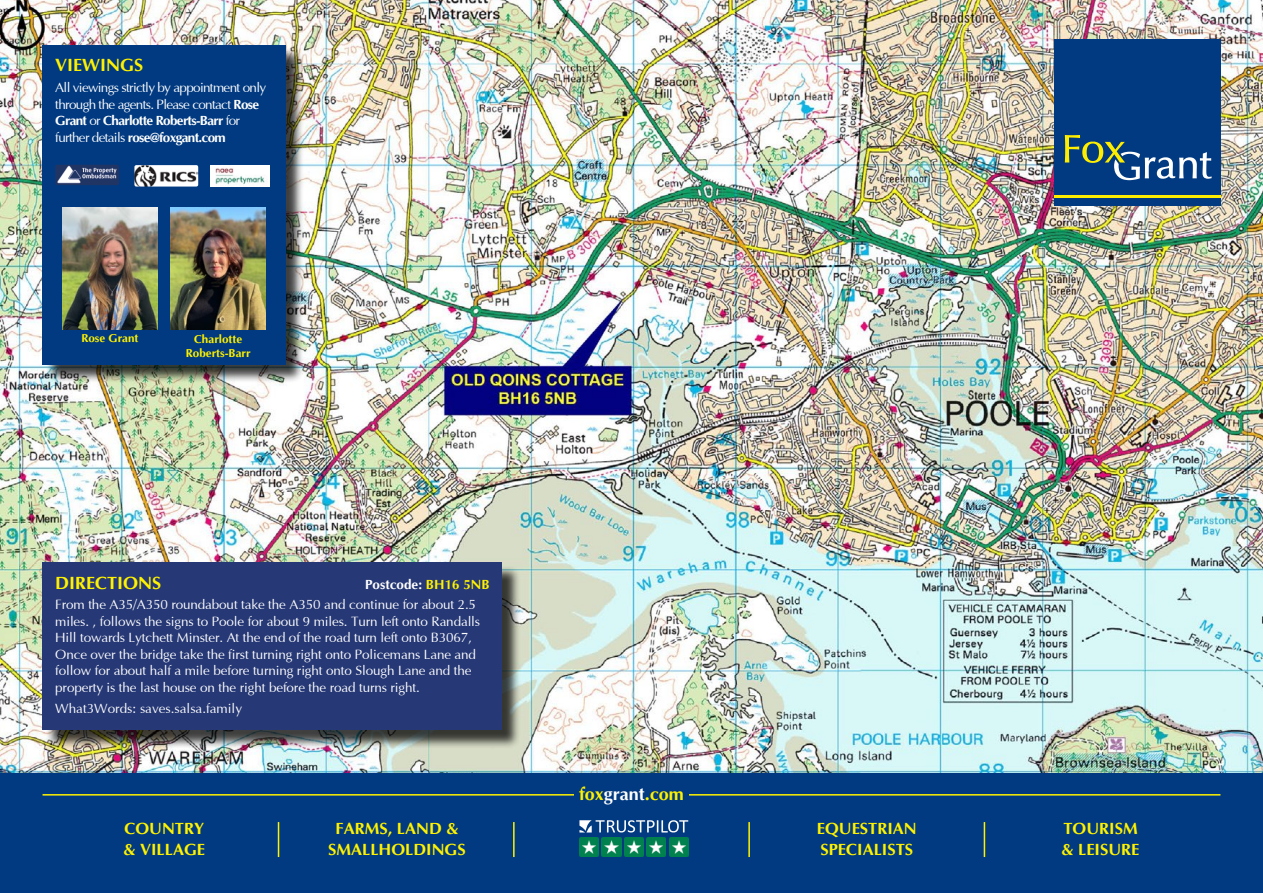
<style>
.page{position:relative;width:1263px;height:893px;background:#013a81}
.page>*{position:absolute;margin:0;border:0;box-sizing:border-box;transform-origin:0 0}
.t1{font:700 18px "Optima";color:#fff200}
.t2{font:700 16.5px/20.7px "Optima";color:#fff200}
.t3{font:13.5px/16.5px "Optima";letter-spacing:-.01em;color:#fff}
.t4{font:13.5px/16.5px "Optima";letter-spacing:-.05em;color:#fff}
.t5{font:700 11.7px/14.2px "Optima";color:#fff200;text-align:center}
.s1{font-weight:700}
.s2{font-weight:700;color:#fff200}
.s3{color:#fff}
</style>
<div class="page">
<hr style="left:43px;top:794px;width:1177px;height:2px;background:#fff200">
<img style="left:0;top:0;width:1263px;height:772px">
<div style="left:574px;top:787px;width:115px;height:13px;background:#013a81"></div>
<div style="left:1054px;top:39px;width:166px;height:166px;background:#013a81"></div>
<hr style="left:1054px;top:195px;width:166px;height:2px;background:#ffed00">
<svg style="left:1065px;top:135px;width:146px;height:45px"></svg>
<div style="left:45px;top:565px;width:476px;height:184px;background:#000;opacity:.75"></div>
<div style="left:43px;top:562px;width:459px;height:168px;background:#263875"></div>
<hr style="left:278px;top:822px;width:1px;height:35px;background:#fff200">
<hr style="left:513px;top:822px;width:2px;height:35px;background:#fff200">
<hr style="left:748px;top:822px;width:2px;height:35px;background:#fff200">
<hr style="left:984px;top:822px;width:1px;height:35px;background:#fff200">
<img style="left:579px;top:838px;width:20px;height:19px">
<img style="left:602px;top:838px;width:19px;height:19px">
<img style="left:624px;top:838px;width:19px;height:19px">
<img style="left:647px;top:838px;width:19px;height:19px">
<img style="left:669px;top:838px;width:19px;height:19px">
<svg style="left:579px;top:820px;width:109px;height:12px"></svg>
<div style="left:45px;top:48px;width:260px;height:335px;background:#000;opacity:.75"></div>
<div style="left:43px;top:45px;width:243px;height:320px;background:#013a81"></div>
<img style="left:55px;top:165px;width:64px;height:20px">
<img style="left:63px;top:208px;width:95px;height:122px">
<img style="left:170px;top:208px;width:95px;height:122px">
<img style="left:134px;top:165px;width:64px;height:22px">
<img style="left:211px;top:165px;width:59px;height:21px">
<h1 class="t1" style="left:55px;top:55px;width:90px">VIEWINGS</h1>
<p class="t4" style="left:55px;top:80px;width:212px">All viewings strictly by appointment only through the agents. Please contact <span class="s1">Rose Grant</span> or <span class="s1">Charlotte Roberts-Barr</span> for further details <span class="s1">rose@foxgant.com</span></p>
<p class="t5" style="left:81px;top:332px;width:59px">Rose Grant</p>
<p class="t5" style="left:186px;top:332px;width:66px">Charlotte<br>Roberts-Barr</p>
<h1 class="t1" style="left:55px;top:573px;width:108px">DIRECTIONS</h1>
<p class="t3" style="left:55px;top:574px;width:436px;line-height:20.7px;text-indent:310px"><span class="s1">Postcode:</span> <span class="s2">BH16 5NB<br></span>From the A35/A350 roundabout take the A350 and continue for about 2.5</p>
<p class="t3" style="left:55px;top:614px;width:426px">miles. , follows the signs to Poole for about 9 miles. Turn left onto Randalls Hill towards Lytchett Minster. At the end of the road turn left onto B3067, Once over the bridge take the first turning right onto Policemans Lane and follow for about half a mile before turning right onto Slough Lane and the property is the last house on the right before the road turns right.</p>
<p class="t3" style="left:55px;top:700px;width:188px">What3Words: saves.salsa.family</p>
<h1 class="t1" style="left:579px;top:784px;width:106px">fox<span class="s3">grant</span>.com</h1>
<p class="t2" style="left:124px;top:819px;width:83px">COUNTRY &amp; VILLAGE</p>
<p class="t2" style="left:328px;top:819px;width:139px;text-align:center">FARMS, LAND &amp;<br>SMALLHOLDINGS</p>
<p class="t2" style="left:1062px;top:819px;width:79px">TOURISM &amp; LEISURE</p>
<p class="t2" style="left:817px;top:819px;width:101px">EQUESTRIAN<br>SPECIALISTS</p>
</div>
